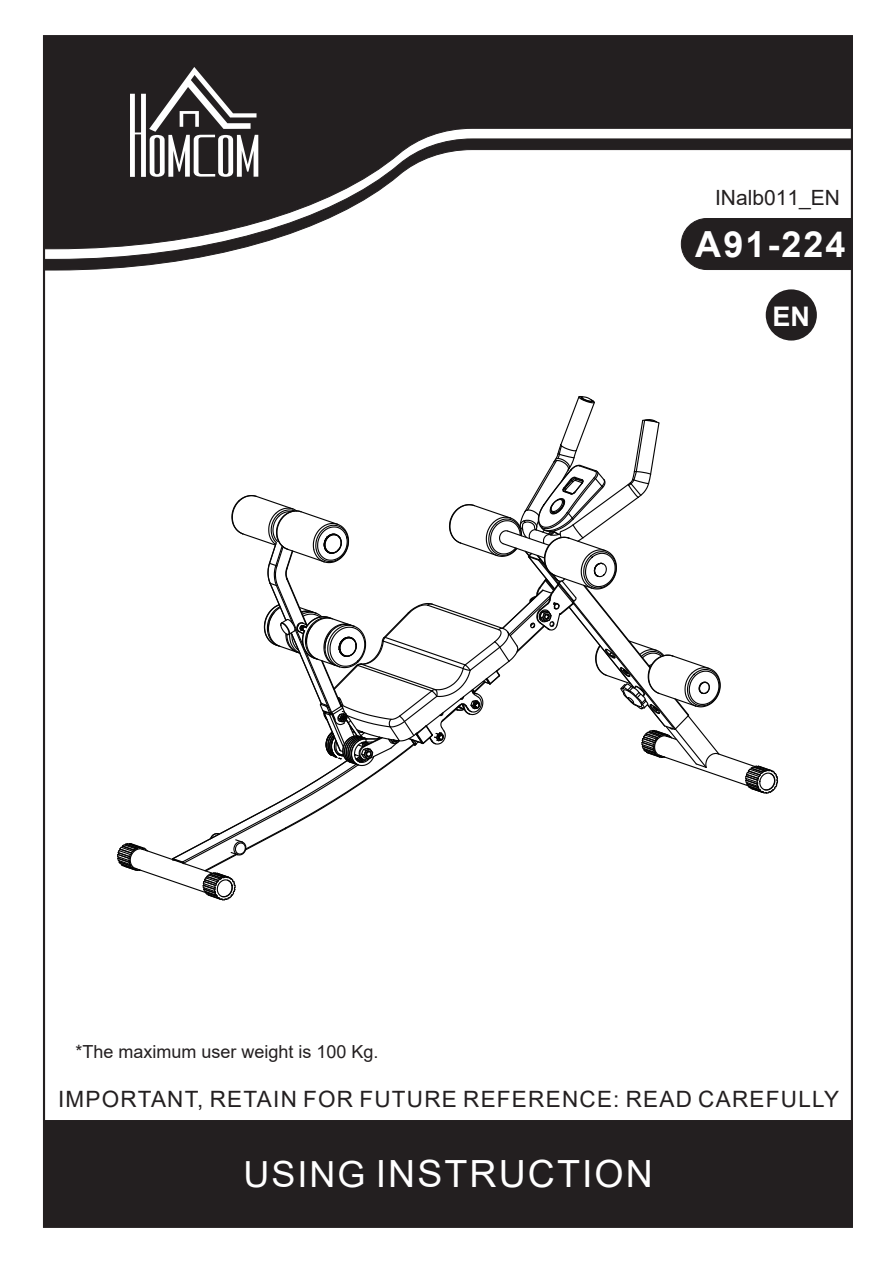
<style>
.page{position:relative;width:893px;height:1263px;background:#fff}
.page>*{position:absolute;margin:0;border:0;box-sizing:border-box;transform-origin:0 0}
.t1{font:37.5px "Arial";letter-spacing:.055em;color:#fff}
.t2{font:700 36px "Arial";letter-spacing:.055em;color:#fff}
.t3{font:700 27px "Arial";color:#fff}
.t4{font:22.5px "Arial";letter-spacing:.055em;color:#231f20}
.t5{font:21px "Arial";color:#231f20}
.t6{font:18px "Arial";color:#231f20}
.s1{font-size:36px}
</style>
<div class="page">
<div style="left:43px;top:35px;width:810px;height:103px;background:#231f20"></div>
<svg style="left:43px;top:138px;width:810px;height:133px"></svg>
<svg style="left:130px;top:67px;width:128px;height:110px"></svg>
<div style="left:44px;top:1120px;width:808px;height:107px;background:#231f20"></div>
<svg style="left:117px;top:396px;width:662px;height:505px"></svg>
<div style="left:680px;top:218px;width:173px;height:52px;background:#231f20"></div>
<div style="left:766px;top:289px;width:51px;height:52px;background:#231f20;border-radius:50%"></div>
<p class="t5" style="left:715px;top:183px;width:126px">INalb011_EN</p>
<h2 class="t2" style="left:695px;top:219px;width:152px">A91-224</h2>
<p class="t6" style="left:75px;top:1039px;width:305px">*The maximum user weight is 100 Kg.</p>
<p class="t3" style="left:773px;top:297px;width:39px">EN</p>
<p class="t4" style="left:58px;top:1084px;width:783px">IMPORTANT, RETAIN FOR FUTURE REFERENCE: READ CAREFULLY</p>
<h1 class="t1" style="left:243px;top:1148px;width:411px"><span class="s1">USING</span> INSTRUCTION</h1>
</div>
